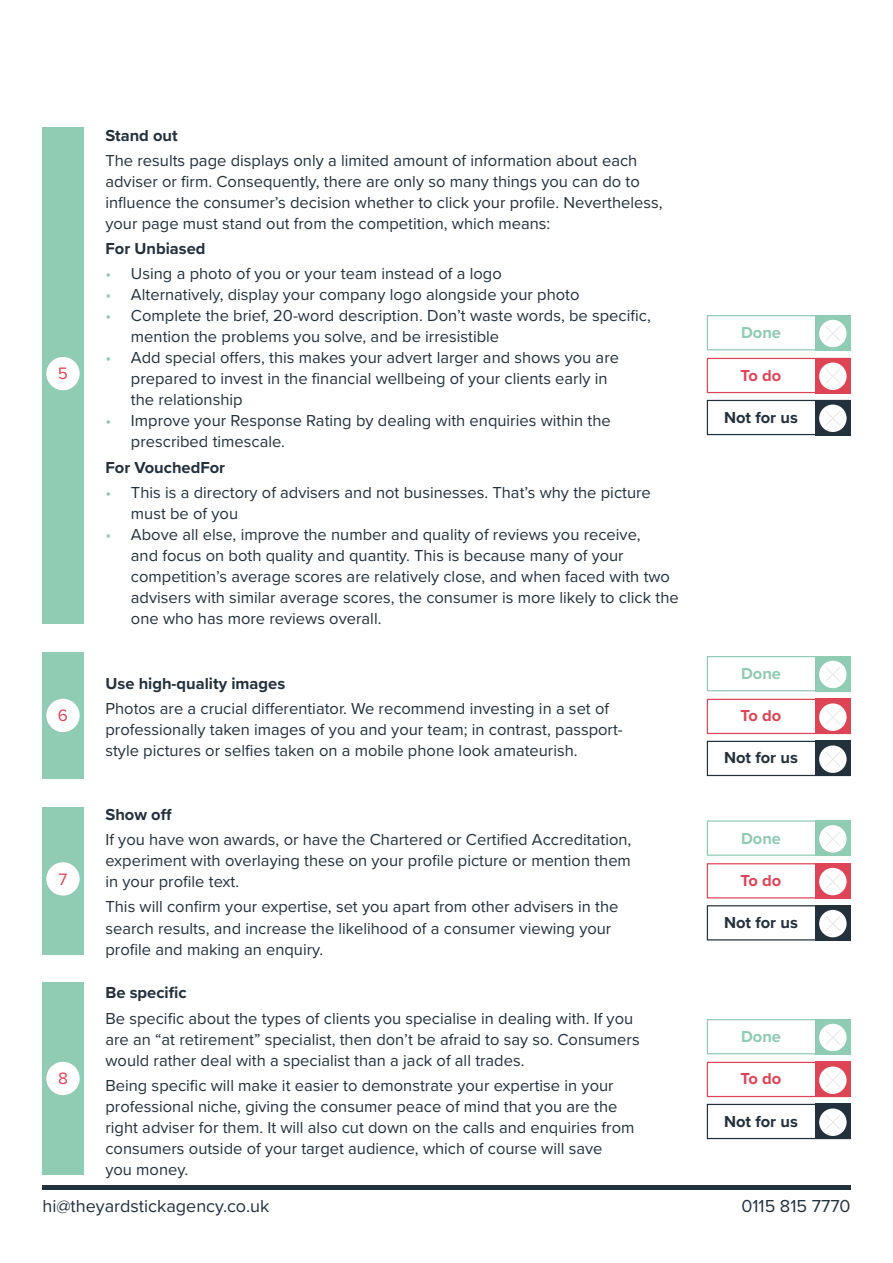
<style>
.page{position:relative;width:893px;height:1263px;background:#fff}
.page>*{position:absolute;margin:0;border:0;box-sizing:border-box;transform-origin:0 0}
.t1{font:18px "Proxima Nova";color:#23313d}
.t2{font:17.1px "Proxima Nova";color:#dd4557}
.t3{font:16.5px/21px "Proxima Nova";color:#23313d}
.t4{font:700 16.5px "Proxima Nova";color:#23313d}
.t5{font:700 16.5px "Proxima Nova";color:#90cbb3}
.t6{font:700 16.5px "Proxima Nova";letter-spacing:-.05em;color:#dd4557}
.s1{color:#90cbb3}
</style>
<div class="page">
<div style="left:815px;top:820px;width:35px;height:36px;background:#90cbb3"></div>
<div style="left:819px;top:825px;width:28px;height:27px;background:#fff;border-radius:50%"></div>
<svg style="left:826px;top:832px;width:14px;height:14px"></svg>
<div style="left:815px;top:863px;width:35px;height:35px;background:#dd4557"></div>
<div style="left:819px;top:868px;width:28px;height:27px;background:#fff;border-radius:50%"></div>
<svg style="left:826px;top:874px;width:14px;height:15px"></svg>
<div style="left:815px;top:905px;width:35px;height:35px;background:#23313d"></div>
<div style="left:819px;top:910px;width:28px;height:27px;background:#fff;border-radius:50%"></div>
<svg style="left:826px;top:916px;width:14px;height:15px"></svg>
<div style="left:707px;top:905px;width:143px;height:35px;border:1px solid #23313d"></div>
<div style="left:707px;top:863px;width:143px;height:35px;border:1px solid #dd4557"></div>
<div style="left:707px;top:820px;width:143px;height:36px;border:1px solid #90cbb3"></div>
<div style="left:815px;top:656px;width:35px;height:35px;background:#90cbb3"></div>
<div style="left:819px;top:661px;width:28px;height:27px;background:#fff;border-radius:50%"></div>
<svg style="left:826px;top:667px;width:14px;height:15px"></svg>
<div style="left:815px;top:699px;width:35px;height:35px;background:#dd4557"></div>
<div style="left:819px;top:703px;width:28px;height:28px;background:#fff;border-radius:50%"></div>
<svg style="left:826px;top:710px;width:14px;height:14px"></svg>
<div style="left:815px;top:741px;width:35px;height:35px;background:#23313d"></div>
<div style="left:819px;top:745px;width:28px;height:28px;background:#fff;border-radius:50%"></div>
<svg style="left:826px;top:752px;width:14px;height:15px"></svg>
<div style="left:707px;top:741px;width:143px;height:35px;border:1px solid #23313d"></div>
<div style="left:707px;top:699px;width:143px;height:35px;border:1px solid #dd4557"></div>
<div style="left:707px;top:656px;width:143px;height:35px;border:1px solid #90cbb3"></div>
<div style="left:815px;top:1019px;width:35px;height:35px;background:#90cbb3"></div>
<div style="left:819px;top:1024px;width:28px;height:27px;background:#fff;border-radius:50%"></div>
<svg style="left:826px;top:1030px;width:14px;height:15px"></svg>
<div style="left:815px;top:1062px;width:35px;height:35px;background:#dd4557"></div>
<div style="left:819px;top:1066px;width:28px;height:28px;background:#fff;border-radius:50%"></div>
<svg style="left:826px;top:1073px;width:14px;height:15px"></svg>
<div style="left:815px;top:1104px;width:35px;height:35px;background:#23313d"></div>
<div style="left:819px;top:1108px;width:28px;height:28px;background:#fff;border-radius:50%"></div>
<svg style="left:826px;top:1115px;width:14px;height:15px"></svg>
<div style="left:707px;top:1104px;width:143px;height:35px;border:1px solid #23313d"></div>
<div style="left:707px;top:1062px;width:143px;height:35px;border:1px solid #dd4557"></div>
<div style="left:707px;top:1019px;width:143px;height:35px;border:1px solid #90cbb3"></div>
<div style="left:42px;top:653px;width:42px;height:126px;background:#90cbb3"></div>
<div style="left:42px;top:983px;width:42px;height:192px;background:#90cbb3"></div>
<div style="left:42px;top:807px;width:42px;height:147px;background:#90cbb3"></div>
<div style="left:46px;top:699px;width:34px;height:33px;background:#fff;border-radius:50%"></div>
<div style="left:46px;top:1062px;width:34px;height:33px;background:#fff;border-radius:50%"></div>
<div style="left:46px;top:862px;width:34px;height:33px;background:#fff;border-radius:50%"></div>
<div style="left:815px;top:315px;width:35px;height:35px;background:#90cbb3"></div>
<div style="left:819px;top:320px;width:28px;height:27px;background:#fff;border-radius:50%"></div>
<svg style="left:826px;top:326px;width:14px;height:15px"></svg>
<div style="left:815px;top:358px;width:35px;height:35px;background:#dd4557"></div>
<div style="left:819px;top:363px;width:28px;height:27px;background:#fff;border-radius:50%"></div>
<svg style="left:826px;top:369px;width:14px;height:15px"></svg>
<div style="left:815px;top:400px;width:35px;height:35px;background:#23313d"></div>
<div style="left:819px;top:405px;width:28px;height:27px;background:#fff;border-radius:50%"></div>
<svg style="left:826px;top:411px;width:14px;height:15px"></svg>
<div style="left:707px;top:400px;width:143px;height:35px;border:1px solid #23313d"></div>
<div style="left:707px;top:358px;width:143px;height:35px;border:1px solid #dd4557"></div>
<div style="left:707px;top:315px;width:143px;height:35px;border:1px solid #90cbb3"></div>
<div style="left:42px;top:128px;width:42px;height:496px;background:#90cbb3"></div>
<div style="left:46px;top:357px;width:34px;height:33px;background:#fff;border-radius:50%"></div>
<hr style="left:43px;top:1185px;width:808px;height:4px;background:#23313d">
<p class="t2" style="left:58px;top:361px;width:12px">5</p>
<p class="t2" style="left:58px;top:702px;width:12px">6</p>
<p class="t2" style="left:59px;top:866px;width:10px">7</p>
<p class="t2" style="left:58px;top:1065px;width:11px">8</p>
<p class="t4" style="left:105px;top:123px;width:74px">Stand out</p>
<p class="t3" style="left:105px;top:149px;width:559px">The results page displays only a limited amount of information about each adviser or firm. Consequently, there are only so many things you can do to influence the consumer’s decision whether to click your profile. Nevertheless, your page must stand out from the competition, which means:</p>
<p class="t4" style="left:105px;top:236px;width:102px">For Unbiased</p>
<p class="t3" style="left:105px;top:263px;width:398px"><span class="s1">•</span> Using a photo of you or your team instead of a logo</p>
<p class="t3" style="left:105px;top:284px;width:476px"><span class="s1">•</span> Alternatively, display your company logo alongside your photo</p>
<p class="t3" style="left:131px;top:305px;width:521px;text-indent:-26px"><span class="s1">•</span> Complete the brief, 20-word description. Don’t waste words, be specific, mention the problems you solve, and be irresistible</p>
<p class="t3" style="left:131px;top:347px;width:490px;text-indent:-26px"><span class="s1">•</span> Add special offers, this makes your advert larger and shows you are prepared to invest in the financial wellbeing of your clients early in the relationship</p>
<p class="t3" style="left:131px;top:410px;width:481px;text-indent:-26px"><span class="s1">•</span> Improve your Response Rating by dealing with enquiries within the prescribed timescale.</p>
<p class="t4" style="left:105px;top:455px;width:121px">For VouchedFor</p>
<p class="t3" style="left:131px;top:481px;width:521px;text-indent:-26px"><span class="s1">•</span> This is a directory of advisers and not businesses. That’s why the picture must be of you</p>
<p class="t3" style="left:131px;top:523px;width:549px;text-indent:-26px"><span class="s1">•</span> Above all else, improve the number and quality of reviews you receive,<br>and focus on both quality and quantity. This is because many of your competition’s average scores are relatively close, and when faced with two advisers with similar average scores, the consumer is more likely to click the one who has more reviews overall.</p>
<p class="t4" style="left:105px;top:671px;width:181px">Use high-quality images</p>
<p class="t3" style="left:105px;top:697px;width:519px">Photos are a crucial differentiator. We recommend investing in a set of professionally taken images of you and your team; in contrast, passport&shy;style pictures or selfies taken on a mobile phone look amateurish.</p>
<p class="t4" style="left:105px;top:802px;width:68px">Show off</p>
<p class="t3" style="left:105px;top:828px;width:527px;text-align:justify">If you have won awards, or have the Chartered or Certified Accreditation, experiment with overlaying these on your profile picture or mention them in your profile text.</p>
<p class="t3" style="left:105px;top:896px;width:515px">This will confirm your expertise, set you apart from other advisers in the search results, and increase the likelihood of a consumer viewing your profile and making an enquiry.</p>
<p class="t4" style="left:105px;top:981px;width:83px">Be specific</p>
<p class="t3" style="left:105px;top:1007px;width:536px">Be specific about the types of clients you specialise in dealing with. If you are an “at retirement” specialist, then don’t be afraid to say so. Consumers would rather deal with a specialist than a jack of all trades.</p>
<p class="t3" style="left:105px;top:1074px;width:530px">Being specific will make it easier to demonstrate your expertise in your professional niche, giving the consumer peace of mind that you are the right adviser for them. It will also cut down on the calls and enquiries from consumers outside of your target audience, which of course will save<br>you money.</p>
<p class="t5" style="left:741px;top:321px;width:41px">Done</p>
<p class="t6" style="left:741px;top:363px;width:42px">To do</p>
<p class="t4" style="left:724px;top:405px;width:75px">Not for us</p>
<p class="t5" style="left:741px;top:661px;width:41px">Done</p>
<p class="t6" style="left:741px;top:704px;width:42px">To do</p>
<p class="t4" style="left:724px;top:746px;width:75px">Not for us</p>
<p class="t5" style="left:741px;top:826px;width:41px">Done</p>
<p class="t6" style="left:741px;top:868px;width:42px">To do</p>
<p class="t4" style="left:724px;top:910px;width:75px">Not for us</p>
<p class="t5" style="left:741px;top:1024px;width:41px">Done</p>
<p class="t6" style="left:741px;top:1067px;width:42px">To do</p>
<p class="t4" style="left:724px;top:1109px;width:75px">Not for us</p>
<p class="t1" style="left:43px;top:1193px;width:228px">hi@theyardstickagency.co.uk</p>
<p class="t1" style="left:741px;top:1193px;width:111px">0115 815 7770</p>
</div>
